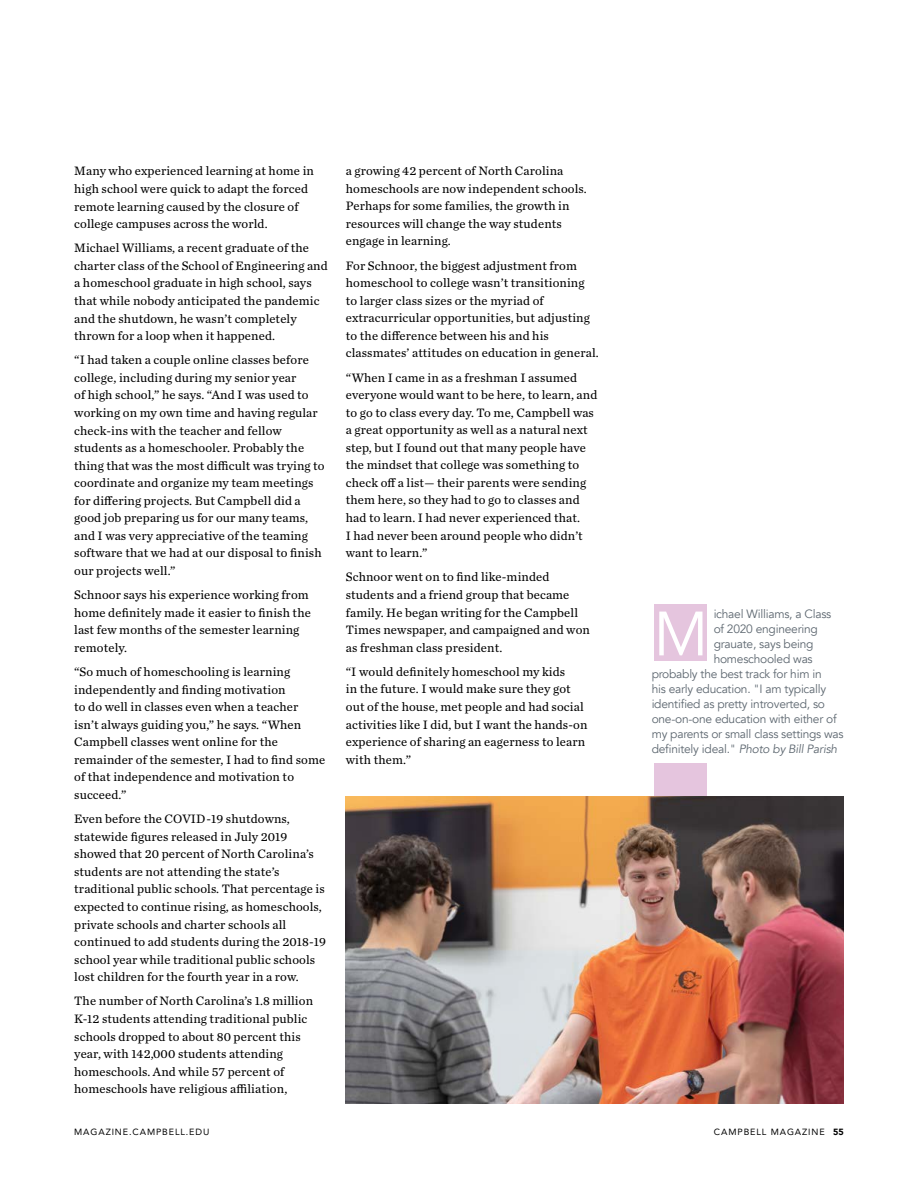
<style>
.page{position:relative;width:918px;height:1188px;background:#fff}
.page>*{position:absolute;margin:0;border:0;box-sizing:border-box;transform-origin:0 0}
.t1{font:61.8px "Avenir";color:#fff}
.t2{font:12.75px/17.5px "Chronicle Text G2";letter-spacing:.01em;color:#000}
.t3{font:12px "Avenir";letter-spacing:-.02em;color:#5d6770}
.t4{font:9px "Avenir";letter-spacing:.1em;color:#000}
.s1{font-style:italic}
.s2{font-weight:900}
</style>
<div class="page">
<div style="left:654px;top:764px;width:53px;height:56px;background:#e5c5de"></div>
<img style="left:346px;top:796px;width:498px;height:307px">
<div style="left:654px;top:604px;width:53px;height:56px;background:#e5c5de"></div>
<p class="t2" style="left:74px;top:162px;width:241px">Many who experienced learning at home in high school were quick to adapt the forced remote learning caused by the closure of college campuses across the world.</p>
<p class="t2" style="left:74px;top:239px;width:255px">Michael Williams, a recent graduate of the charter class of the School of Engineering and a homeschool graduate in high school, says that while nobody anticipated the pandemic and the shutdown, he wasn’t completely thrown for a loop when it happened.</p>
<p class="t2" style="left:74px;top:351px;width:252px">“I had taken a couple online classes before college, including during my senior year<br>of high school,” he says. “And I was used to working on my own time and having regular check-ins with the teacher and fellow students as a homeschooler. Probably the thing that was the most difficult was trying to coordinate and organize my team meetings for differing projects. But Campbell did a good job preparing us for our many teams, and I was very appreciative of the teaming software that we had at our disposal to finish our projects well.”</p>
<p class="t2" style="left:74px;top:586px;width:238px">Schnoor says his experience working from home definitely made it easier to finish the last few months of the semester learning remotely.</p>
<p class="t2" style="left:74px;top:662px;width:253px">“So much of homeschooling is learning independently and finding motivation<br>to do well in classes even when a teacher isn’t always guiding you,” he says. “When Campbell classes went online for the remainder of the semester, I had to find some of that independence and motivation to succeed.”</p>
<p class="t2" style="left:74px;top:810px;width:253px">Even before the COVID-19 shutdowns, statewide figures released in July 2019 showed that 20 percent of North Carolina’s students are not attending the state’s traditional public schools. That percentage is expected to continue rising, as homeschools, private schools and charter schools all continued to add students during the 2018-19 school year while traditional public schools lost children for the fourth year in a row.</p>
<p class="t2" style="left:74px;top:992px;width:240px">The number of North Carolina’s 1.8 million K-12 students attending traditional public schools dropped to about 80 percent this year, with 142,000 students attending homeschools. And while 57 percent of homeschools have religious affiliation,</p>
<p class="t2" style="left:346px;top:161px;width:242px">a growing 42 percent of North Carolina homeschools are now independent schools.<br>Perhaps for some families, the growth in resources will change the way students engage in learning.</p>
<p class="t2" style="left:346px;top:256px;width:254px">For Schnoor, the biggest adjustment from homeschool to college wasn’t transitioning to larger class sizes or the myriad of extracurricular opportunities, but adjusting to the difference between his and his classmates’ attitudes on education in general.</p>
<p class="t2" style="left:346px;top:368px;width:253px">“When I came in as a freshman I assumed everyone would want to be here, to learn, and to go to class every day. To me, Campbell was a great opportunity as well as a natural next step, but I found out that many people have the mindset that college was something to check off a list— their parents were sending them here, so they had to go to classes and had to learn. I had never experienced that.<br>I had never been around people who didn’t want to learn.”</p>
<p class="t2" style="left:346px;top:568px;width:246px">Schnoor went on to find like-minded students and a friend group that became family. He began writing for the Campbell Times newspaper, and campaigned and won as freshman class president.</p>
<p class="t2" style="left:346px;top:662px;width:243px">“I would definitely homeschool my kids<br>in the future. I would make sure they got out of the house, met people and had social activities like I did, but I want the hands-on experience of sharing an eagerness to learn with them.”</p>
<p class="t3" style="left:714px;top:607px;width:119px">ichael Williams, a Class</p>
<p class="t3" style="left:714px;top:622px;width:106px">of 2020 engineering</p>
<p class="t3" style="left:714px;top:637px;width:101px">grauate, says being</p>
<p class="t3" style="left:714px;top:652px;width:101px">homeschooled was</p>
<p class="t3" style="left:652px;top:667px;width:172px">probably the best track for him in</p>
<p class="t3" style="left:652px;top:682px;width:176px">his early education. "I am typically</p>
<p class="t3" style="left:652px;top:697px;width:175px">identified as pretty introverted, so</p>
<p class="t3" style="left:652px;top:712px;width:186px">one-on-one education with either of</p>
<p class="t3" style="left:652px;top:727px;width:194px">my parents or small class settings was</p>
<p class="t3" style="left:652px;top:742px;width:187px">definitely ideal." <span class="s1">Photo by Bill Parish</span></p>
<h1 class="t1" style="left:653px;top:597px;width:57px">M</h1>
<p class="t4" style="left:74px;top:1125px;width:137px">MAGAZINE.CAMPBELL.EDU</p>
<p class="t4" style="left:714px;top:1125px;width:131px">CAMPBELL MAGAZINE <span class="s2">55</span></p>
</div>
